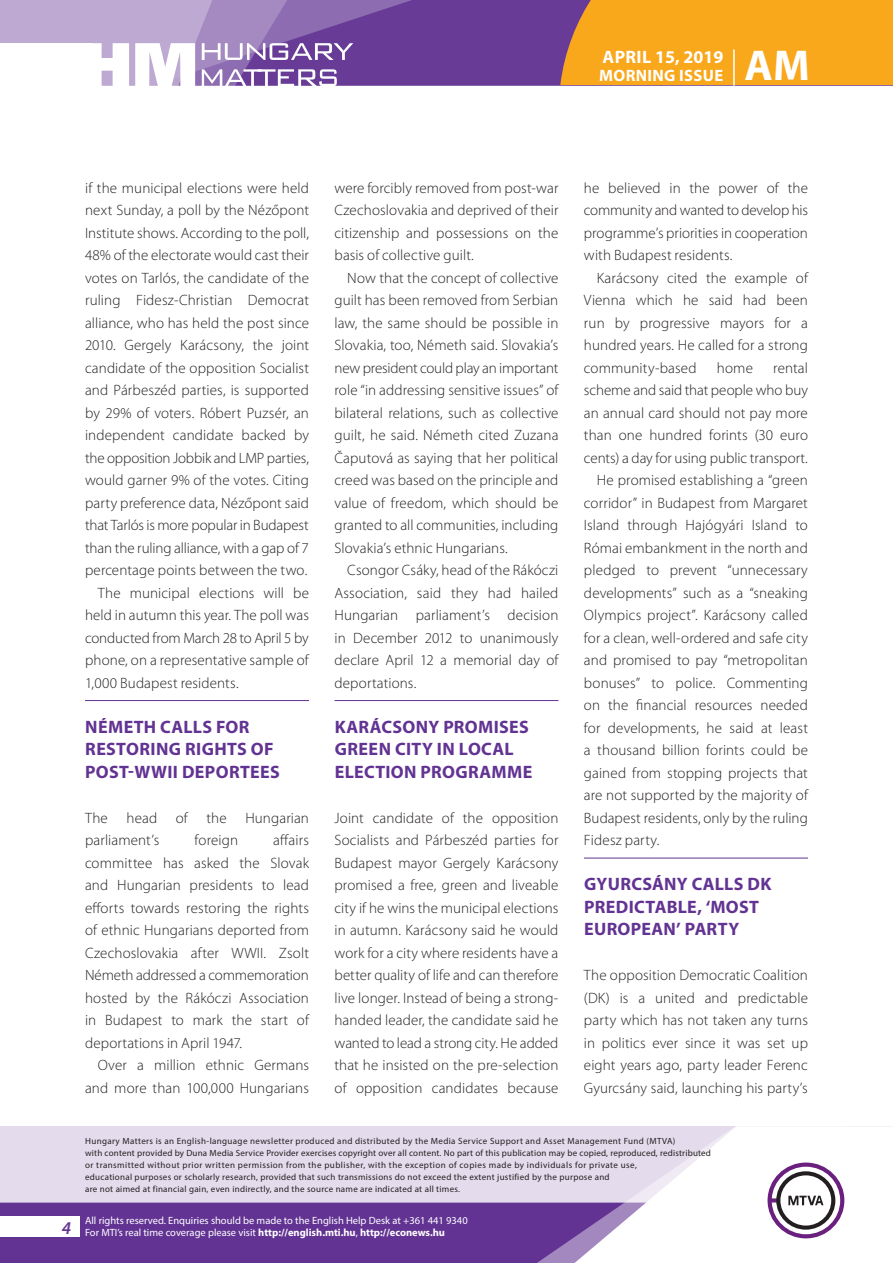
<style>
.page{position:relative;width:893px;height:1263px;background:#fff}
.page>*{position:absolute;margin:0;border:0;box-sizing:border-box;transform-origin:0 0}
.t1{font:700 43.35px "Myriad Pro";color:#fff}
._01_cimsor{font:700 18px/22.5px "Myriad Pro";letter-spacing:.02em;color:#623393}
.t2{font:700 18px "Myriad Pro";letter-spacing:.01em;color:#fff}
.t3{font:italic 600 18px "Myriad Pro";color:#623393}
.t4{font:700 16.5px "Myriad Pro";letter-spacing:.02em;color:#fff}
._03_kenyer_szöveg-2{font:300 15px/22.5px "Myriad Pro";letter-spacing:.005em;color:#231f20;text-align:justify}
._03_kenyer_szöveg-1{font:300 15px/22.5px "Myriad Pro";letter-spacing:.005em;color:#231f20;text-align:justify}
.t5{font:10.5px/12px "Myriad Pro";color:#fff}
.t6{font:9px/12px "Myriad Pro";letter-spacing:.03em;color:#231f20}
.s1{font-weight:700}
</style>
<div class="page">
<div style="left:0;top:1126px;width:893px;height:137px;background:#e4dcec"></div>
<div style="left:0;top:1202px;width:506px;height:61px;background:#623393"></div>
<svg style="left:506px;top:1202px;width:69px;height:61px;background:#6b3e99"></svg>
<svg style="left:575px;top:1126px;width:318px;height:137px"></svg>
<div style="left:0;top:1216px;width:79px;height:20px;background:#fff"></div>
<div style="left:0;top:0;width:893px;height:85px;background:#683b97"></div>
<div style="left:560px;top:0;width:333px;height:85px;background:#f9a71b"></div>
<hr style="left:733px;top:49px;width:2px;height:37px;background:#fff">
<svg style="left:0;top:0;width:479px;height:86px"></svg>
<hr style="left:85px;top:700px;width:224px;height:1px;background:#623393">
<hr style="left:334px;top:700px;width:224px;height:1px;background:#623393">
<hr style="left:584px;top:858px;width:224px;height:1px;background:#623393">
<p class="t2" style="left:602px;top:45px;width:122px">April 15, 2019</p>
<p class="t4" style="left:599px;top:65px;width:125px">MORNING ISSUE</p>
<h1 class="t1" style="left:745px;top:37px;width:67px">AM</h1>
<p class="_03_kenyer_szöveg-1" style="left:85px;top:176px;width:225px">if the municipal elections were held next Sunday, a poll by the Nézőpont Institute shows. According to the poll, 48% of the electorate would cast their votes on Tarlós, the candidate of the ruling Fidesz-Christian Democrat alliance, who has held the post since 2010. Gergely Karácsony, the joint candidate of the opposition Socialist and Párbeszéd parties, is supported by 29% of voters. Róbert Puzsér, an independent candidate backed by the opposition Jobbik and LMP parties, would garner 9% of the votes. Citing party preference data, Nézőpont said that Tarlós is more popular in Budapest than the ruling alliance, with a gap of 7 percentage points between the two.</p>
<p class="_03_kenyer_szöveg-2" style="left:85px;top:581px;width:225px;text-indent:13px">The municipal elections will be held in autumn this year. The poll was conducted from March 28 to April 5 by phone, on a representative sample of 1,000 Budapest residents.</p>
<p class="_01_cimsor" style="left:85px;top:715px;width:196px">NÉMETH CALLS FOR<br>RESTORI NG RIGHTS OF<br>POST-WWII DEPORTEES</p>
<p class="_03_kenyer_szöveg-1" style="left:85px;top:806px;width:225px">The head of the Hungarian parliament’s</p>
<p class="_03_kenyer_szöveg-1" style="left:85px;top:829px;width:225px;text-indent:188px">affairs committee has asked the Slovak and Hungarian presidents to lead efforts towards restoring the rights of ethnic Hungarians deported from Czechoslovakia after WWII. Zsolt Németh addressed a commemoration hosted by the Rákóczi Association in Budapest to mark the start of deportations in April 1947.</p>
<p class="_03_kenyer_szöveg-2" style="left:85px;top:1054px;width:225px;text-align:right">Over a million ethnic Germans and more than 100,000 Hungarians</p>
<p class="_03_kenyer_szöveg-1" style="left:195px;top:829px;width:45px">foreign</p>
<p class="_03_kenyer_szöveg-2" style="left:334px;top:176px;width:225px">were forcibly removed from post-war Czechoslovakia and deprived of their citizenship and possessions on the basis of collective guilt.</p>
<p class="_03_kenyer_szöveg-2" style="left:334px;top:266px;width:225px;text-indent:13px">Now that the concept of collective guilt has been removed from Serbian law, the same should be possible in Slovakia, too, Németh said. Slovakia’s new president could play an important role “in addressing sensitive issues” of bilateral relations, such as collective guilt, he said. Németh cited Zuzana Čaputová as saying that her political creed was based on the principle and value of freedom, which should be granted to all communities, including Slovakia’s ethnic Hungarians.</p>
<p class="_03_kenyer_szöveg-2" style="left:334px;top:559px;width:225px;text-indent:13px">Csongor Csáky, head of the Rákóczi Association, said they had hailed Hungarian parliament’s decision in December 2012 to unanimously declare April 12 a memorial day of deportations.</p>
<p class="_01_cimsor" style="left:335px;top:715px;width:199px">KARÁCSONY PROMISES<br>GREEN CITY IN LOCAL<br>ELECTION PROGRAMME</p>
<p class="_03_kenyer_szöveg-1" style="left:334px;top:806px;width:225px">Joint candidate of the opposition Socialists and Párbeszéd parties for Budapest mayor Gergely Karácsony promised a free, green and liveable city if he wins the municipal elections in autumn. Karácsony said he would work for a city where residents have a better quality of life and can therefore live longer. Instead of being a strong&shy;handed leader, the candidate said he wanted to lead a strong city. He added that he insisted on the pre-selection of opposition candidates because</p>
<p class="_03_kenyer_szöveg-1" style="left:584px;top:176px;width:225px">he believed in the power of the community and wanted to develop his programme’s priorities in cooperation with Budapest residents.</p>
<p class="_03_kenyer_szöveg-2" style="left:584px;top:266px;width:225px;text-indent:13px">Karácsony cited the example of Vienna which he said had been run by progressive mayors for a hundred years. He called for a strong community-based</p>
<p class="_03_kenyer_szöveg-2" style="left:584px;top:356px;width:225px;text-indent:189px">rental scheme and said that people who buy an annual card should not pay more than one hundred forints (30 euro cents) a day for using public transport.</p>
<p class="_03_kenyer_szöveg-2" style="left:584px;top:469px;width:225px;text-indent:13px">He promised establishing a “green corridor” in Budapest from Margaret Island through Hajógyári Island to Római embankment in the north and pledged to prevent “unnecessary developments” such as a “sneaking Olympics project”. Karácsony called for a clean, well-ordered and safe city and promised to pay “metropolitan bonuses” to police. Commenting on the financial resources needed for developments, he said at least a thousand billion forints could be gained from stopping projects that are not supported by the majority of Budapest residents, only by the ruling Fidesz party.</p>
<p class="_01_cimsor" style="left:584px;top:872px;width:189px">GYURCSÁNY CALLS DK<br>PREDICTABLE, ‘MOST<br>EUROPEAN’ PARTY</p>
<p class="_03_kenyer_szöveg-1" style="left:584px;top:964px;width:225px">The opposition Democratic Coalition (DK) is a united and predictable party which has not taken any turns in politics ever since it was set up eight years ago, party leader Ferenc Gyurcsány said, launching his party’s</p>
<p class="_03_kenyer_szöveg-2" style="left:717px;top:356px;width:38px">home</p>
<p class="t3" style="left:62px;top:1217px;width:11px">4</p>
<p class="t6" style="left:85px;top:1134px;width:627px">Hungary Matters is an English-language newsletter produced and distributed by the Media Service Support and Asset Management Fund (MTVA)<br>with content provided by Duna Media Service Provider exercises copyright over all content. No part of this publication may be copied, reproduced, redistributed or transmitted without prior written permission from the publisher, with the exception of copies made by individuals for private use,<br>educational purposes or scholarly research, provided that such transmissions do not exceed the extent justified by the purpose and<br>are not aimed at financial gain, even indirectly, and the source name are indicated at all times.</p>
<p class="t5" style="left:85px;top:1214px;width:384px">All rights reserved. Enquiries should be made to the English Help Desk at +361 441 9340<br>For MTI’s real time coverage please visit <span class="s1">http://english.mti.hu</span>, <span class="s1">http://econews.hu</span></p>
</div>
